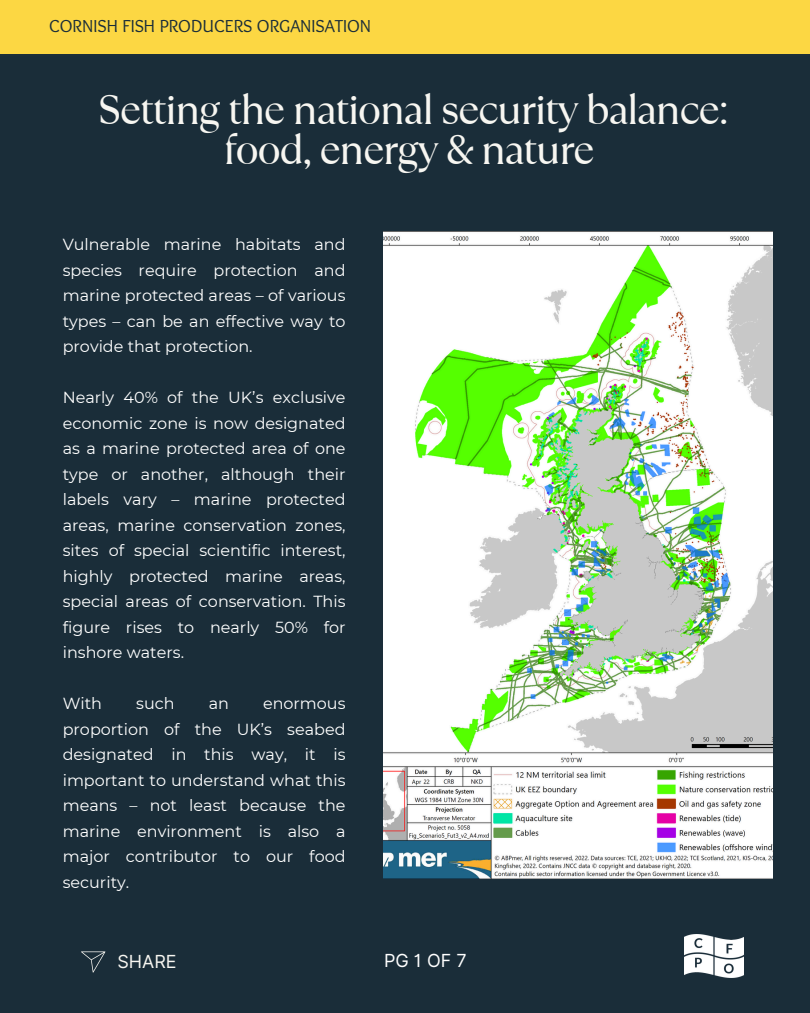
<style>
.page{position:relative;width:810px;height:1013px;background:#fff}
.page>*{position:absolute;margin:0;border:0;box-sizing:border-box;transform-origin:0 0}
.t1{font:41.4px/40.5px "TT Ramillas";letter-spacing:-.04em;color:#f7f6f1;text-align:center}
.t2{font:18px "Sukar";color:#1a2d39}
.t3{font:18px "Inter";letter-spacing:.28em;color:#fff}
.t4{font:18px "Inter";color:#f7f6f1}
.t5{font:16px/25.5px "Montserrat";color:#fff;text-align:justify}
</style>
<div class="page">
<div style="left:0;top:0;width:810px;height:1012px;background:#1a2d39"></div>
<svg style="left:81px;top:951px;width:24px;height:21px"></svg>
<div style="left:0;top:0;width:810px;height:56px;background:#ffda44"></div>
<img style="left:684px;top:934px;width:59px;height:43px">
<div style="left:0;top:54px;width:810px;height:15px;background:#1a2d39"></div>
<img style="left:384px;top:232px;width:389px;height:646px">
<p class="t2" style="left:49px;top:15px;width:324px">CORNISH FISH PRODUCERS ORGANISATION</p>
<p class="t1" style="left:98px;top:89px;width:633px">Setting the national security balance: food, energy &amp; nature</p>
<p class="t5" style="left:63px;top:231px;width:284px">Vulnerable marine habitats and species require protection and marine protected areas – of various types – can be an effective way to provide that protection.</p>
<p class="t5" style="left:63px;top:384px;width:284px">Nearly 40% of the UK’s exclusive economic zone is now designated as a marine protected area of one type or another, although their labels vary – marine protected areas, marine conservation zones, sites of special scientific interest, highly protected marine areas, special areas of conservation. This figure rises to nearly 50% for inshore waters.</p>
<p class="t5" style="left:63px;top:690px;width:41px">With</p>
<p class="t5" style="left:136px;top:690px;width:40px">such</p>
<p class="t5" style="left:209px;top:690px;width:22px">an</p>
<p class="t5" style="left:63px;top:690px;width:284px;text-indent:200px">enormous proportion of the UK’s seabed designated in this way, it is important to understand what this means – not least because the marine environment is also a major contributor to our food security.</p>
<h2 class="t4" style="left:117px;top:951px;width:61px">SHARE</h2>
<h2 class="t3" style="left:384px;top:949px;width:84px">PG1OF7</h2>
</div>
